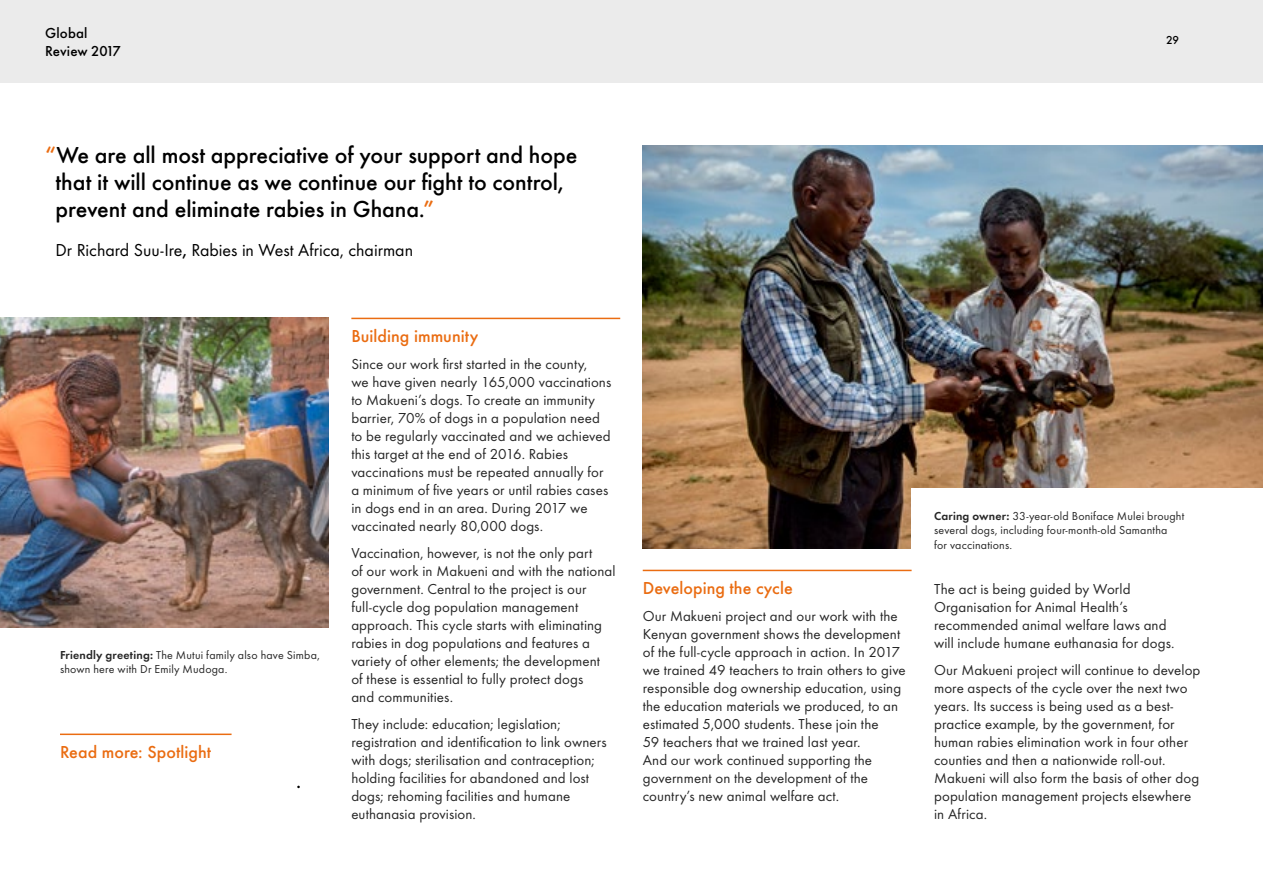
<style>
.page{position:relative;width:1263px;height:893px;background:#fff}
.page>*{position:absolute;margin:0;border:0;box-sizing:border-box;transform-origin:0 0}
.t1{font:500 24px/27px "Futura Round";letter-spacing:-.005em;color:#000}
.t2{font:500 18px "Futura Round";color:#ea6c11}
.t3{font:18px "Futura Round";letter-spacing:-.005em;color:#000}
.t4{font:15px/18px "Futura Round";letter-spacing:.005em;color:#262626}
.t5{font:500 15px/18px "Futura Round";letter-spacing:.01em;color:#000}
.t6{font:12px/14.2px "Futura Round";letter-spacing:.015em;color:#262626}
.t7{font:500 12px "Futura Round";color:#000}
.s1{color:#ea6c11}
.s2{font-weight:500}
.s3{font-weight:600}
</style>
<div class="page">
<div style="left:0;top:0;width:1263px;height:83px;background:#ebebeb"></div>
<hr style="left:643px;top:570px;width:269px;height:1px;background:#ea6c11">
<hr style="left:351px;top:318px;width:269px;height:1px;background:#ea6c11">
<img style="left:0;top:318px;width:329px;height:309px">
<img style="left:643px;top:146px;width:620px;height:402px">
<div style="left:912px;top:489px;width:351px;height:72px;background:#fff"></div>
<hr style="left:60px;top:734px;width:172px;height:1px;background:#ea6c11">
<p class="t5" style="left:45px;top:23px;width:77px">Global<br>Review 2017</p>
<p class="t7" style="left:1166px;top:31px;width:14px">29</p>
<h1 class="t1" style="left:55px;top:140px;width:523px;text-indent:-10px"><span class="s1">“</span>We are all most appreciative of your support and hope that it will continue as we continue our fight to control, prevent and eliminate rabies in Ghana.<span class="s1">”</span></h1>
<p class="t3" style="left:55px;top:237px;width:359px">Dr Richard Suu-Ire<span class="s2">,</span> Rabies in West Africa, chairman</p>
<p class="t6" style="left:60px;top:646px;width:261px"><span class="s3">Friendly greeting:</span> The Mutui family also have Simba, shown here with Dr Emily Mudoga.</p>
<p class="t2" style="left:60px;top:738px;width:153px">Read more: Spotlight</p>
<p class="t2" style="left:351px;top:322px;width:128px">Building immunity</p>
<p class="t4" style="left:351px;top:354px;width:261px">Since our work first started in the county,<br>we have given nearly 165,000 vaccinations to Makueni’s dogs. To create an immunity barrier, 70% of dogs in a population need to be regularly vaccinated and we achieved this target at the end of 2016. Rabies vaccinations must be repeated annually for a minimum of five years or until rabies cases in dogs end in an area. During 2017 we vaccinated nearly 80,000 dogs.</p>
<p class="t4" style="left:351px;top:543px;width:266px">Vaccination, however, is not the only part<br>of our work in Makueni and with the national government. Central to the project is our full-cycle dog population management approach. This cycle starts with eliminating rabies in dog populations and features a variety of other elements; the development<br>of these is essential to fully protect dogs<br>and communities.</p>
<p class="t4" style="left:351px;top:714px;width:257px">They include: education; legislation; registration and identification to link owners with dogs; sterilisation and contraception; holding facilities for abandoned and lost dogs; rehoming facilities and humane euthanasia provision.</p>
<p class="t2" style="left:643px;top:574px;width:152px">Developing the cycle</p>
<p class="t4" style="left:643px;top:606px;width:265px">Our Makueni project and our work with the Kenyan government shows the development of the full-cycle approach in action. In 2017 we trained 49 teachers to train others to give responsible dog ownership education, using the education materials we produced, to an estimated 5,000 students. These join the<br>59 teachers that we trained last year.<br>And our work continued supporting the government on the development of the country’s new animal welfare act.</p>
<p class="t6" style="left:934px;top:508px;width:252px"><span class="s3">Caring owner:</span> 33-year-old Boniface Mulei brought several dogs, including four-month-old Samantha<br>for vaccinations.</p>
<p class="t4" style="left:934px;top:579px;width:242px">The act is being guided by World Organisation for Animal Health’s recommended animal welfare laws and will include humane euthanasia for dogs.</p>
<p class="t4" style="left:934px;top:660px;width:268px">Our Makueni project will continue to develop more aspects of the cycle over the next two years. Its success is being used as a best&shy;practice example, by the government, for human rabies elimination work in four other counties and then a nationwide roll-out.<br>Makueni will also form the basis of other dog population management projects elsewhere in Africa.</p>
</div>
